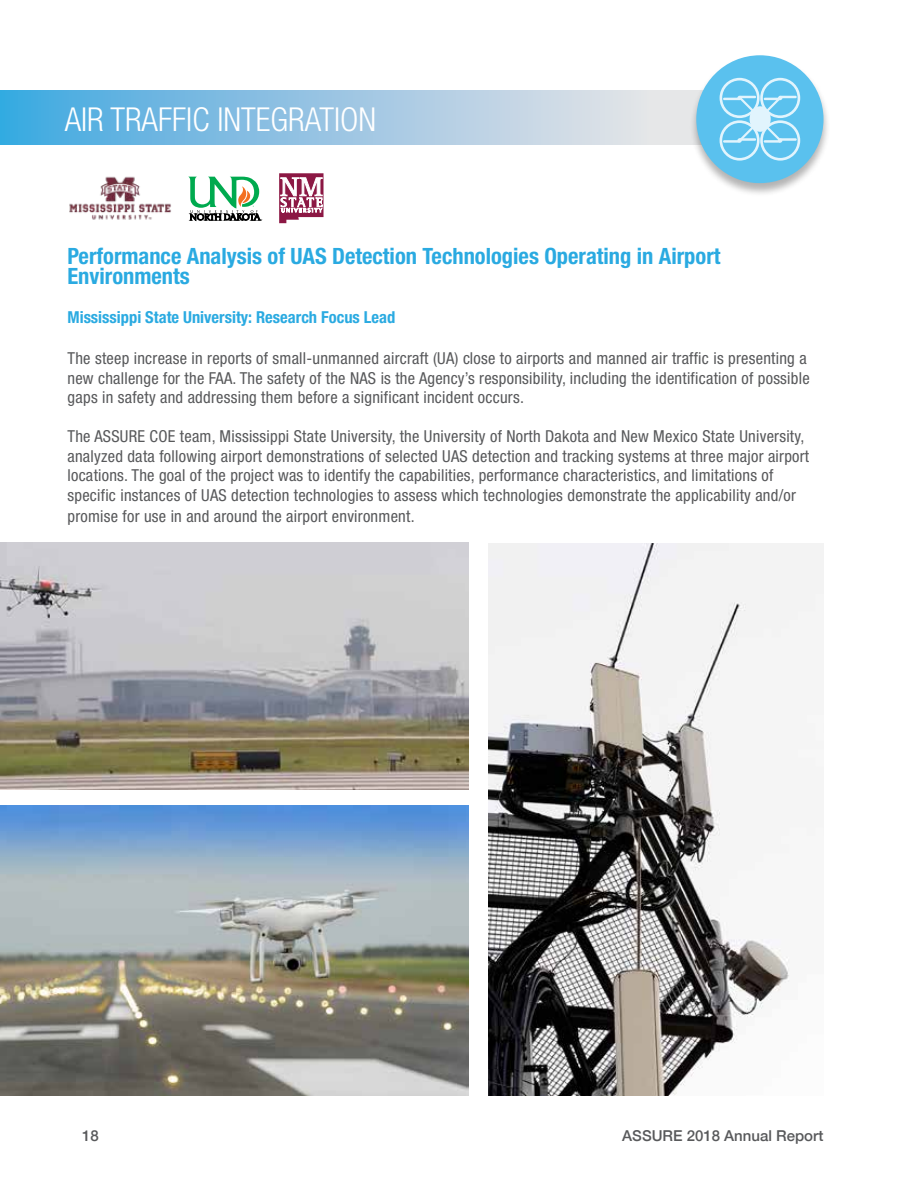
<style>
.page{position:relative;width:918px;height:1188px;background:#fff}
.page>*{position:absolute;margin:0;border:0;box-sizing:border-box;transform-origin:0 0}
.t1{font:300 condensed 33px "Helvetica Neue LT Std";color:#fff}
.t2{font:700 condensed 22.5px/19.5px "Helvetica Neue LT Std";color:#2aaae1}
.t3{font:condensed 16.5px/19.5px "Helvetica Neue LT Std";letter-spacing:.015em;color:#58595b}
.t4{font:700 condensed 16.5px "Helvetica Neue LT Std";color:#2aaae1}
.t5{font:500 15px "Helvetica Neue LT";color:#58595b}
</style>
<div class="page">
<svg style="left:0;top:91px;width:689px;height:54px;background:#99c7e3"></svg>
<img style="left:69px;top:176px;width:102px;height:44px">
<svg style="left:279px;top:173px;width:45px;height:50px"></svg>
<svg style="left:188px;top:177px;width:74px;height:44px"></svg>
<div style="left:689px;top:55px;width:141px;height:142px;background:#000;opacity:.3"></div>
<svg style="left:696px;top:55px;width:128px;height:128px"></svg>
<div style="left:750px;top:106px;width:21px;height:26px;background:#e1f4fd;border-radius:50%"></div>
<img style="left:0;top:805px;width:468px;height:290px">
<img style="left:488px;top:544px;width:336px;height:551px">
<img style="left:0;top:543px;width:468px;height:246px">
<h1 class="t1" style="left:65px;top:100px;width:313px">AIR TRAFFIC INTEGRATION</h1>
<h2 class="t2" style="left:68px;top:246px;width:655px">Performance Analysis of UAS Detection Technologies Operating in Airport<br>Environments</h2>
<p class="t4" style="left:68px;top:307px;width:329px">Mississippi State University: Research Focus Lead</p>
<p class="t3" style="left:68px;top:348px;width:744px">The steep increase in reports of small-unmanned aircraft (UA) close to airports and manned air traffic is presenting a new challenge for the FAA. The safety of the NAS is the Agency’s responsibility, including the identification of possible gaps in safety and addressing them before a significant incident occurs.</p>
<p class="t3" style="left:68px;top:426px;width:743px">The ASSURE COE team, Mississippi State University, the University of North Dakota and New Mexico State University, analyzed data following airport demonstrations of selected UAS detection and tracking systems at three major airport locations. The goal of the project was to identify the capabilities, performance characteristics, and limitations of specific instances of UAS detection technologies to assess which technologies demonstrate the applicability and/or</p>
<p class="t3" style="left:68px;top:506px;width:349px">promise for use in and around the airport environment.</p>
<p class="t5" style="left:82px;top:1126px;width:18px">18</p>
<p class="t5" style="left:622px;top:1126px;width:203px">ASSURE 2018 Annual Report</p>
</div>
